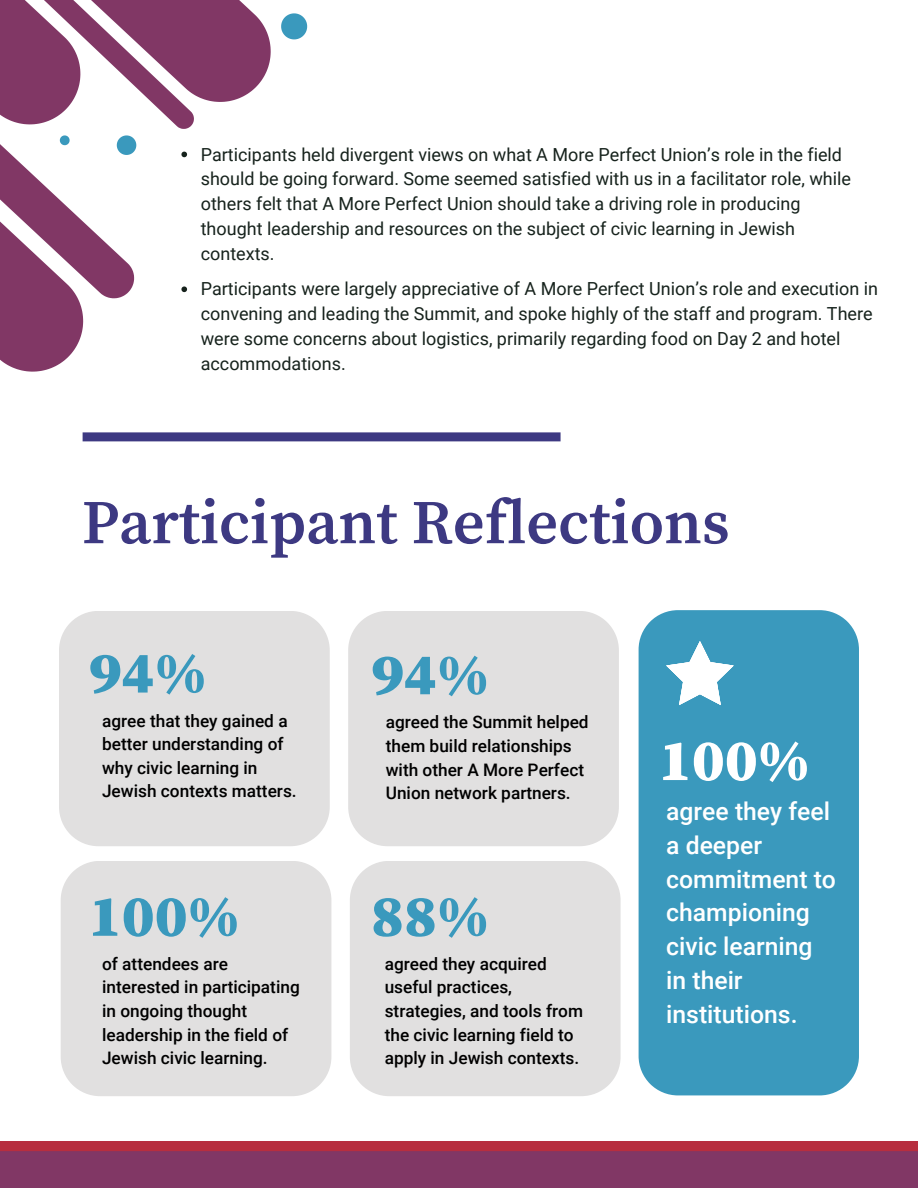
<style>
.page{position:relative;width:918px;height:1188px;background:#fff}
.page>*{position:absolute;margin:0;border:0;box-sizing:border-box;transform-origin:0 0}
.t1{font:600 62.1px "Source Serif Pro";color:#3d3982}
.t2{font:900 58.95px "Source Serif Pro";color:#3a99bd}
.t3{font:900 58.95px "Source Serif Pro";color:#fff}
.t4{font:500 24.75px/33.8px "Roboto";color:#fff}
.t5{font:18px/24.8px "Roboto";color:#16221c}
.t6{font:500 17.25px/23.7px "Roboto";color:#000}
</style>
<div class="page">
<svg style="left:194px;top:0;width:77px;height:102px;background:#93547c"></svg>
<svg style="left:281px;top:13px;width:26px;height:26px"></svg>
<svg style="left:0;top:1141px;width:918px;height:47px;background:#8c355c"></svg>
<div style="left:83px;top:432px;width:478px;height:9px;background:#3d3982"></div>
<div style="left:59px;top:611px;width:271px;height:235px;background:#e1e0e0"></div>
<div style="left:348px;top:611px;width:271px;height:235px;background:#e1e0e0"></div>
<div style="left:61px;top:861px;width:270px;height:235px;background:#e1e0e0"></div>
<div style="left:350px;top:861px;width:271px;height:235px;background:#e1e0e0"></div>
<div style="left:639px;top:610px;width:220px;height:485px;background:#3a99bd"></div>
<svg style="left:666px;top:641px;width:68px;height:64px"></svg>
<svg style="left:0;top:0;width:194px;height:372px"></svg>
<p class="t5" style="left:201px;top:142px;width:652px">Participants held divergent views on what A More Perfect Union’s role in the field should be going forward. Some seemed satisfied with us in a facilitator role, while others felt that A More Perfect Union should take a driving role in producing thought leadership and resources on the subject of civic learning in Jewish contexts.</p>
<p class="t5" style="left:201px;top:277px;width:679px">Participants were largely appreciative of A More Perfect Union’s role and execution in convening and leading the Summit, and spoke highly of the staff and program. There were some concerns about logistics, primarily regarding food on Day 2 and hotel accommodations.</p>
<h1 class="t1" style="left:82px;top:486px;width:649px">Participant Reflections</h1>
<h2 class="t2" style="left:89px;top:638px;width:119px">94%</h2>
<p class="t6" style="left:102px;top:709px;width:196px">agree that they gained a better understanding of why civic learning in<br>Jewish contexts matters.</p>
<h2 class="t2" style="left:89px;top:882px;width:152px">100%</h2>
<p class="t6" style="left:102px;top:952px;width:199px">of attendees are interested in participating in ongoing thought leadership in the field of<br>Jewish civic learning.</p>
<h2 class="t2" style="left:371px;top:640px;width:119px">94%</h2>
<p class="t6" style="left:386px;top:711px;width:204px">agreed the Summit helped them build relationships with other A More Perfect<br>Union network partners.</p>
<h2 class="t2" style="left:371px;top:882px;width:119px">88%</h2>
<p class="t6" style="left:385px;top:952px;width:200px">agreed they acquired useful practices, strategies, and tools from the civic learning field to apply in Jewish contexts.</p>
<h2 class="t3" style="left:659px;top:726px;width:152px">100%</h2>
<h3 class="t4" style="left:666px;top:795px;width:171px">agree they feel a deeper commitment to championing civic learning in their institutions.</h3>
</div>
